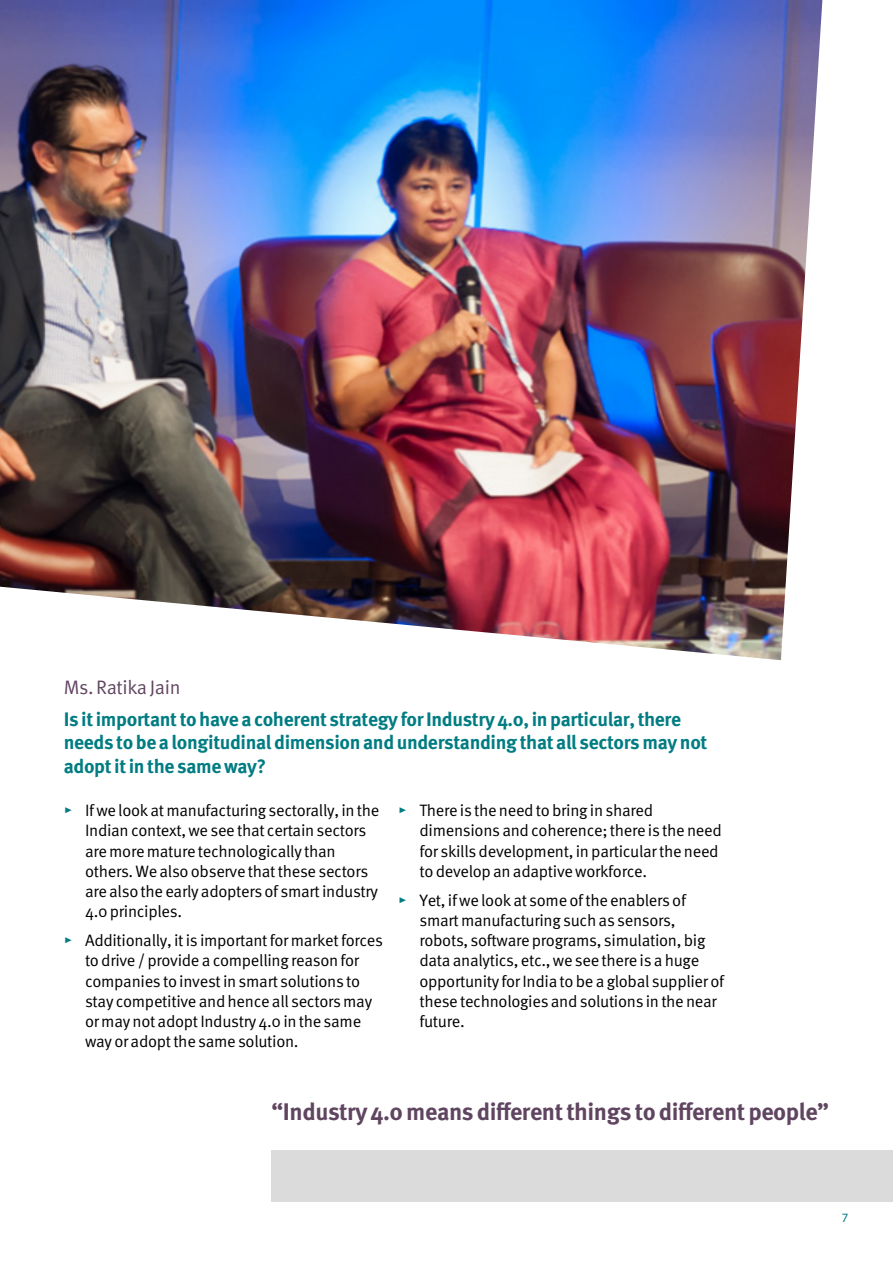
<style>
.page{position:relative;width:893px;height:1263px;background:#fff}
.page>*{position:absolute;margin:0;border:0;box-sizing:border-box;transform-origin:0 0}
.t1{font:700 24px "Meta Pro";letter-spacing:-.02em;color:#604561}
.t2{font:700 19.5px/23.4px "Meta Pro";letter-spacing:-.02em;color:#007c82}
.t3{font:19.5px "Meta Pro";letter-spacing:-.02em;color:#604561}
.t4{font:16.5px/20.2px "Meta Pro";letter-spacing:-.02em;color:#000}
.t5{font:12.75px "Myriad Pro";color:#007c82}
.s1{color:#007c82}
</style>
<div class="page">
<img style="left:0;top:0;width:822px;height:660px">
<div style="left:272px;top:1150px;width:621px;height:51px;background:#dbdbdb"></div>
<p class="t3" style="left:64px;top:675px;width:118px">Ms. Ratika Jain</p>
<p class="t2" style="left:64px;top:708px;width:645px">Is it important to have a coherent strategy for Industry 4.0, in particular, there needs to be a longitudinal dimension and understanding that all sectors may not adopt it in the same way?</p>
<p class="t4" style="left:85px;top:801px;width:296px;text-indent:-21px"><span class="s1">▸</span> If we look at manufacturing sectorally, in the Indian context, we see that certain sectors are more mature technologically than others. We also observe that these sectors are also the early adopters of smart industry 4.0 principles.</p>
<p class="t4" style="left:85px;top:931px;width:300px;text-indent:-21px"><span class="s1">▸</span> Additionally, it is important for market forces to drive / provide a compelling reason for companies to invest in smart solutions to stay competitive and hence all sectors may or may not adopt Industry 4.0 in the same way or adopt the same solution.</p>
<p class="t4" style="left:419px;top:801px;width:304px;text-indent:-21px"><span class="s1">▸</span> There is the need to bring in shared dimensions and coherence; there is the need for skills development, in particular the need to develop an adaptive workforce.</p>
<p class="t4" style="left:419px;top:890px;width:306px;text-indent:-21px"><span class="s1">▸</span> Yet, if we look at some of the enablers of smart manufacturing such as sensors, robots, software programs, simulation, big data analytics, etc., we see there is a huge opportunity for India to be a global supplier of these technologies and solutions in the near future.</p>
<h1 class="t1" style="left:272px;top:1096px;width:559px">“Industry 4.0 means different things to different people”</h1>
<p class="t5" style="left:842px;top:1210px;width:8px">7</p>
</div>
